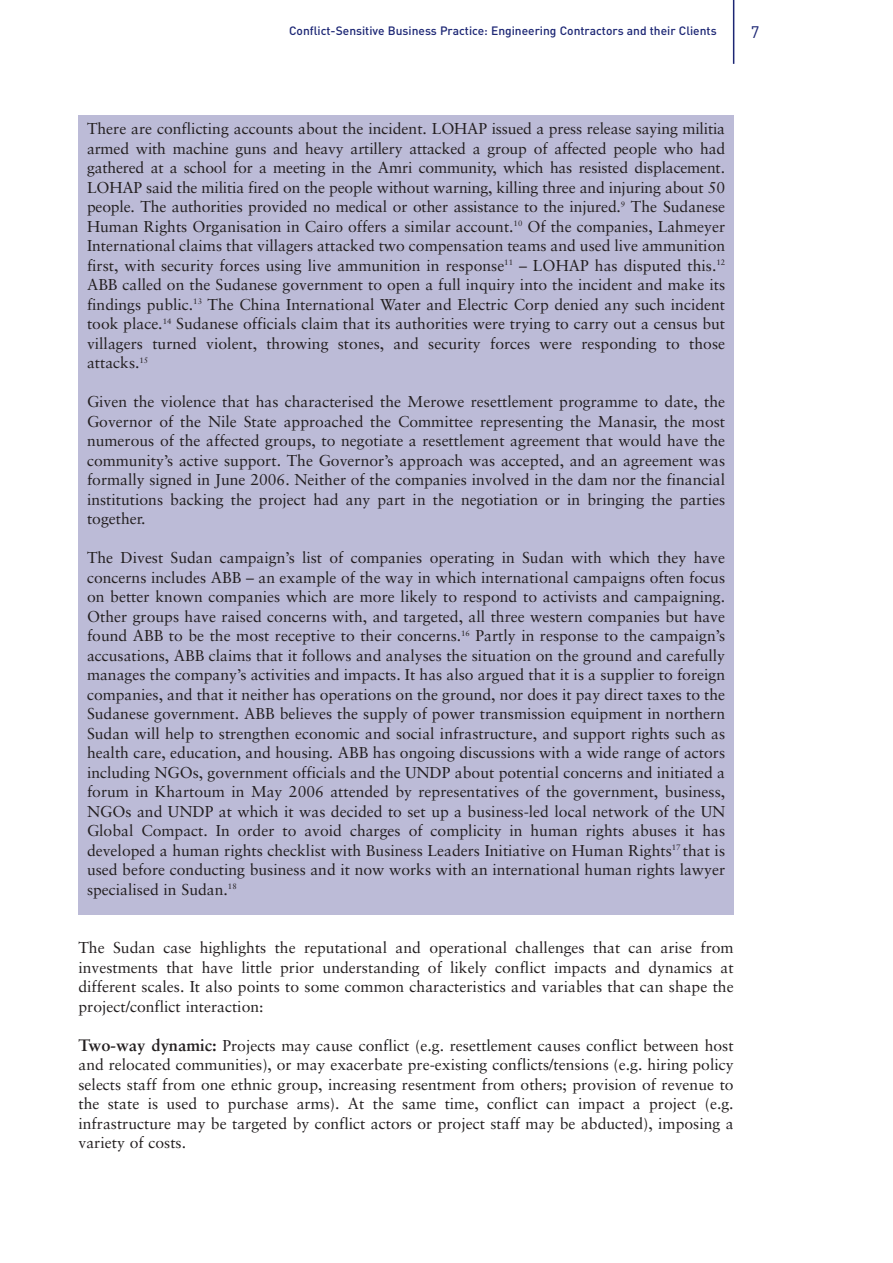
<style>
.page{position:relative;width:893px;height:1263px;background:#fff}
.page>*{position:absolute;margin:0;border:0;box-sizing:border-box;transform-origin:0 0}
.t1{font:16.5px "DIN";color:#1c2674}
.t2{font:15.75px/19.5px "Sabon";color:#231f20;text-align:justify}
.t3{font:500 12px "DIN";color:#1c2674}
.s1{font-weight:700;font-size:16.5px}
</style>
<div class="page">
<div style="left:78px;top:115px;width:655px;height:799px;background:#bcbbd7"></div>
<hr style="left:733px;top:0;width:1px;height:64px;background:#1c2674">
<p class="t3" style="left:289px;top:26px;width:429px">Conflict-Sensitive Business Practice: Engineering Contractors and their Clients</p>
<p class="t1" style="left:750px;top:26px;width:10px">7</p>
<p class="t2" style="left:87px;top:120px;width:639px">There are conflicting accounts about the incident. LOHAP issued a press release saying militia armed with machine guns and heavy artillery attacked a group of affected people who had gathered at a school for a meeting in the Amri community, which has resisted displacement.<br>LOHAP said the militia fired on the people without warning, killing three and injuring about 50 people. The authorities provided no medical or other assistance to the injured.<sup>9</sup> The Sudanese Human Rights Organisation in Cairo offers a similar account.<sup>10</sup> Of the companies, Lahmeyer International claims that villagers attacked two compensation teams and used live ammunition first, with security forces using live ammunition in response<sup>11</sup> – LOHAP has disputed this.<sup>12<br></sup>ABB called on the Sudanese government to open a full inquiry into the incident and make its findings public.<sup>13</sup> The China International Water and Electric Corp denied any such incident took place.<sup>14</sup> Sudanese officials claim that its authorities were trying to carry out a census but villagers turned violent, throwing stones, and security forces were responding to those attacks.<sup>15</sup></p>
<p class="t2" style="left:87px;top:393px;width:639px">Given the violence that has characterised the Merowe resettlement programme to date, the Governor of the Nile State approached the Committee representing the Manasir, the most numerous of the affected groups, to negotiate a resettlement agreement that would have the community’s active support. The Governor’s approach was accepted, and an agreement was formally signed in June 2006. Neither of the companies involved in the dam nor the financial institutions backing the project had any part in the negotiation or in bringing the parties together.</p>
<p class="t2" style="left:87px;top:549px;width:639px">The Divest Sudan campaign’s list of companies operating in Sudan with which they have concerns includes ABB – an example of the way in which international campaigns often focus on better known companies which are more likely to respond to activists and campaigning.<br>Other groups have raised concerns with, and targeted, all three western companies but have found ABB to be the most receptive to their concerns.<sup>16</sup> Partly in response to the campaign’s accusations, ABB claims that it follows and analyses the situation on the ground and carefully manages the company’s activities and impacts. It has also argued that it is a supplier to foreign companies, and that it neither has operations on the ground, nor does it pay direct taxes to the Sudanese government. ABB believes the supply of power transmission equipment in northern Sudan will help to strengthen economic and social infrastructure, and support rights such as health care, education, and housing. ABB has ongoing discussions with a wide range of actors including NGOs, government officials and the UNDP about potential concerns and initiated a forum in Khartoum in May 2006 attended by representatives of the government, business, NGOs and UNDP at which it was decided to set up a business-led local network of the UN Global Compact. In order to avoid charges of complicity in human rights abuses it has developed a human rights checklist with Business Leaders Initiative on Human Rights<sup>17</sup> that is used before conducting business and it now works with an international human rights lawyer specialised in Sudan.<sup>18</sup></p>
<p class="t2" style="left:78px;top:939px;width:656px">The Sudan case highlights the reputational and operational challenges that can arise from investments that have little prior understanding of likely conflict impacts and dynamics at different scales. It also points to some common characteristics and variables that can shape the project/conflict interaction:</p>
<p class="t2" style="left:78px;top:1037px;width:656px"><span class="s1">Two-way dynamic:</span> Projects may cause conflict (e.g. resettlement causes conflict between host and relocated communities), or may exacerbate pre-existing conflicts/tensions (e.g. hiring policy selects staff from one ethnic group, increasing resentment from others; provision of revenue to the state is used to purchase arms). At the same time, conflict can impact a project (e.g. infrastructure may be targeted by conflict actors or project staff may be abducted), imposing a variety of costs.</p>
</div>
